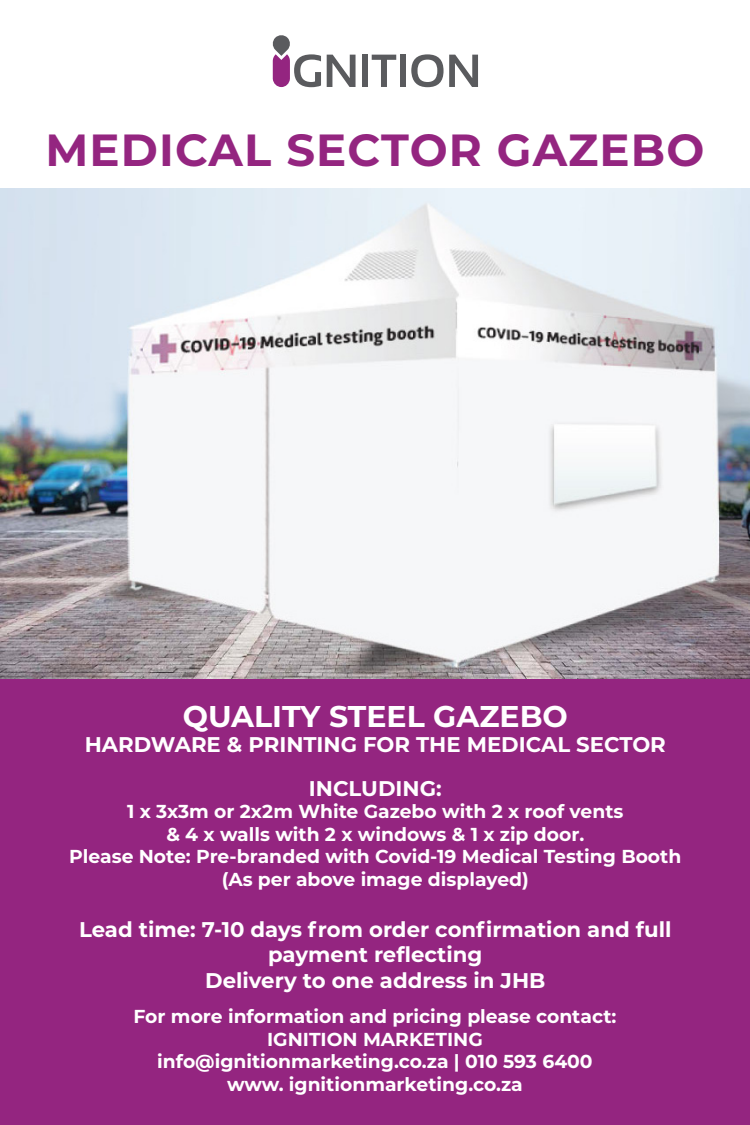
<style>
.page{position:relative;width:750px;height:1125px;background:#fff}
.page>*{position:absolute;margin:0;border:0;box-sizing:border-box;transform-origin:0 0}
.t1{font:700 45px "Montserrat";letter-spacing:.025em;color:#942580}
.t2{font:700 30px "Montserrat";color:#fff}
.t3{font:700 21.25px/25.5px "Montserrat";color:#fff;text-align:center}
.t4{font:700 18.75px "Montserrat";color:#fff}
</style>
<div class="page">
<img style="left:0;top:188px;width:750px;height:491px">
<svg style="left:272px;top:35px;width:49px;height:52px"></svg>
<svg style="left:327px;top:55px;width:29px;height:32px"></svg>
<div style="left:362px;top:55px;width:6px;height:32px;background:#5a5b5e"></div>
<svg style="left:372px;top:55px;width:24px;height:32px"></svg>
<div style="left:400px;top:55px;width:6px;height:32px;background:#5a5b5e"></div>
<svg style="left:411px;top:54px;width:67px;height:33px"></svg>
<div style="left:0;top:679px;width:750px;height:446px;background:#942580"></div>
<p class="t1" style="left:46px;top:117px;width:660px">MEDICAL SECTOR GAZEBO</p>
<p class="t2" style="left:183px;top:694px;width:387px">QUALITY STEEL GAZEBO</p>
<p class="t3" style="left:85px;top:731px;width:583px">HARDWARE &amp; PRINTING FOR THE MEDICAL SECTOR</p>
<p class="t3" style="left:309px;top:774px;width:134px">INCLUDING:</p>
<p class="t4" style="left:127px;top:798px;width:498px">1 x 3x3m or 2x2m White Gazebo with 2 x roof vents</p>
<p class="t4" style="left:166px;top:820px;width:419px">&amp; 4 x walls with 2 x windows &amp; 1 x zip door.</p>
<p class="t4" style="left:69px;top:843px;width:614px">Please Note: Pre-branded with Covid-19 Medical Testing Booth</p>
<p class="t4" style="left:222px;top:865px;width:309px">(As per above image displayed)</p>
<p class="t3" style="left:79px;top:915px;width:594px">Lead time: 7-10 days from order confirmation and full payment reflecting</p>
<p class="t3" style="left:205px;top:966px;width:342px">Delivery to one address in JHB</p>
<p class="t4" style="left:134px;top:1003px;width:484px">For more information and pricing please contact:</p>
<p class="t4" style="left:267px;top:1025px;width:217px">IGNITION MARKETING</p>
<p class="t4" style="left:157px;top:1048px;width:437px">info@ignitionmarketing.co.za | 010 593 6400</p>
<p class="t4" style="left:227px;top:1070px;width:297px">www. ignitionmarketing.co.za</p>
</div>
